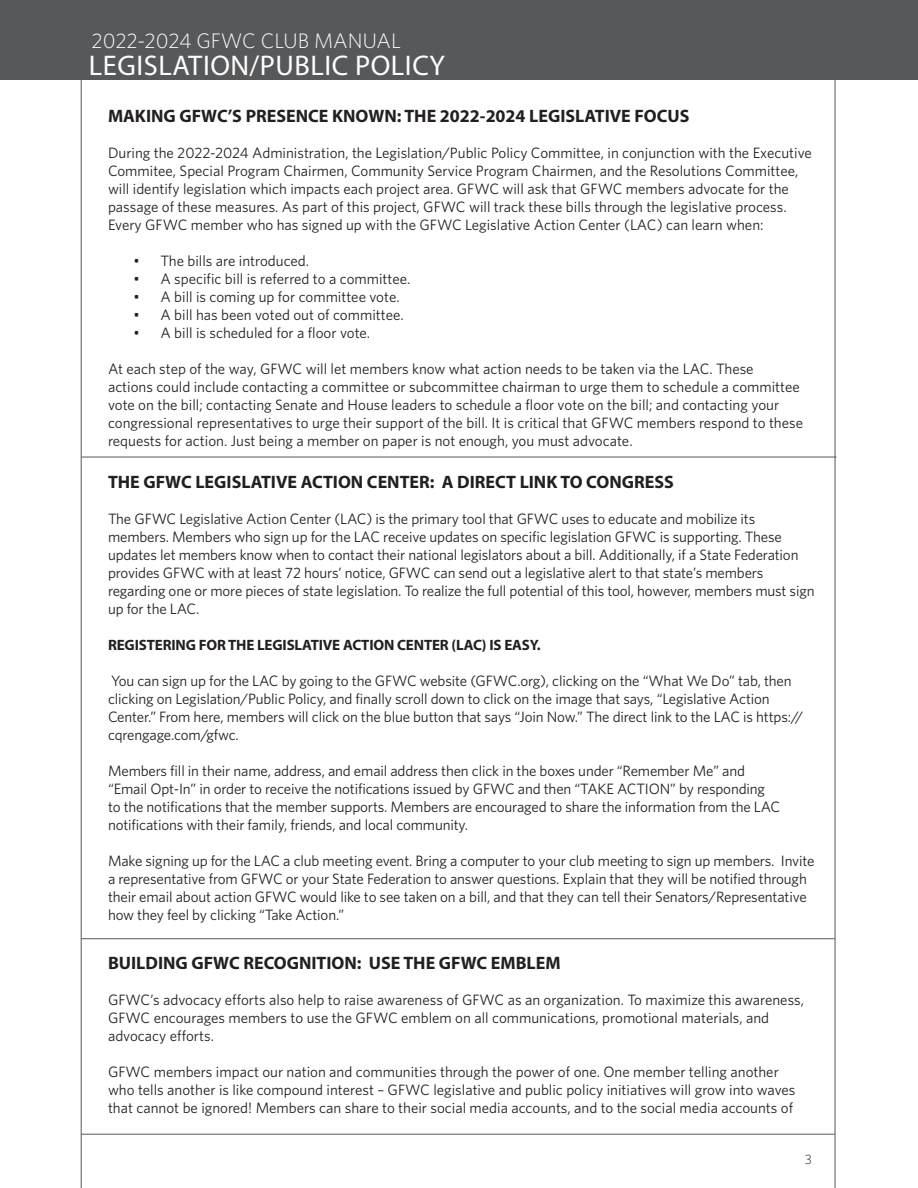
<style>
.page{position:relative;width:918px;height:1188px;background:#fff}
.page>*{position:absolute;margin:0;border:0;box-sizing:border-box;transform-origin:0 0}
.t1{font:28.5px "Myriad Pro";letter-spacing:.02em;color:#fff}
.t2{font:300 21px "Whitney HTF";color:#fff}
.t3{font:700 18px "Myriad Pro";color:#231f20}
.t4{font:15px/18px "Whitney HTF";letter-spacing:-.01em;color:#231f20}
.t5{font:700 15px "Myriad Pro";letter-spacing:-.01em;color:#231f20}
.t6{font:300 13.5px "Whitney HTF";color:#231f20}
</style>
<div class="page">
<hr style="left:81px;top:1134px;width:754px;height:1px;background:#57585a">
<hr style="left:81px;top:0;width:1px;height:1188px;background:#57585a">
<hr style="left:835px;top:0;width:1px;height:1188px;background:#57585a">
<div style="left:0;top:0;width:918px;height:80px;background:#57585a"></div>
<hr style="left:82px;top:457px;width:754px;height:1px;background:#57585a">
<hr style="left:81px;top:938px;width:754px;height:1px;background:#57585a">
<p class="t2" style="left:92px;top:29px;width:311px">2022-2024 GFWC CLUB MANUAL</p>
<h1 class="t1" style="left:89px;top:48px;width:358px">LEGISLATION/PUBLIC POLICY</h1>
<p class="t3" style="left:108px;top:104px;width:583px">MAKING GFWC’S PRESENCE KNOWN: THE 2022-2024 LEGISLATIVE FOCUS</p>
<p class="t4" style="left:108px;top:143px;width:705px">During the 2022-2024 Administration, the Legislation/Public Policy Committee, in conjunction with the Executive Commitee, Special Program Chairmen, Community Service Program Chairmen, and the Resolutions Committee, will identify legislation which impacts each project area. GFWC will ask that GFWC members advocate for the passage of these measures. As part of this project, GFWC will track these bills through the legislative process.<br>Every GFWC member who has signed up with the GFWC Legislative Action Center (LAC) can learn when:</p>
<p class="t4" style="left:133px;top:251px;width:177px">• The bills are introduced.</p>
<p class="t4" style="left:133px;top:269px;width:278px">• A specific bill is referred to a committee.</p>
<p class="t4" style="left:133px;top:287px;width:268px">• A bill is coming up for committee vote.</p>
<p class="t4" style="left:133px;top:305px;width:272px">• A bill has been voted out of committee.</p>
<p class="t4" style="left:133px;top:323px;width:238px">• A bill is scheduled for a floor vote.</p>
<p class="t4" style="left:108px;top:359px;width:697px">At each step of the way, GFWC will let members know what action needs to be taken via the LAC. These<br>actions could include contacting a committee or subcommittee chairman to urge them to schedule a committee vote on the bill; contacting Senate and House leaders to schedule a floor vote on the bill; and contacting your congressional representatives to urge their support of the bill. It is critical that GFWC members respond to these requests for action. Just being a member on paper is not enough, you must advocate.</p>
<p class="t3" style="left:108px;top:470px;width:567px">THE GFWC LEGISLATIVE ACTION CENTER: A DIRECT LINK TO CONGRESS</p>
<p class="t4" style="left:108px;top:509px;width:708px">The GFWC Legislative Action Center (LAC) is the primary tool that GFWC uses to educate and mobilize its members. Members who sign up for the LAC receive updates on specific legislation GFWC is supporting. These updates let members know when to contact their national legislators about a bill. Additionally, if a State Federation provides GFWC with at least 72 hours’ notice, GFWC can send out a legislative alert to that state’s members regarding one or more pieces of state legislation. To realize the full potential of this tool, however, members must sign up for the LAC.</p>
<p class="t5" style="left:108px;top:635px;width:434px">REGISTERING FOR THE LEGISLATIVE ACTION CENTER (LAC) IS EASY.</p>
<p class="t4" style="left:108px;top:671px;width:697px">You can sign up for the LAC by going to the GFWC website (GFWC.org), clicking on the “What We Do” tab, then clicking on Legislation/Public Policy, and finally scroll down to click on the image that says, “Legislative Action Center.” From here, members will click on the blue button that says “Join Now.” The direct link to the LAC is https:// cqrengage.com/gfwc.</p>
<p class="t4" style="left:108px;top:761px;width:674px">Members fill in their name, address, and email address then click in the boxes under “Remember Me” and “Email Opt-In” in order to receive the notifications issued by GFWC and then “TAKE ACTION” by responding to the notifications that the member supports. Members are encouraged to share the information from the LAC notifications with their family, friends, and local community.</p>
<p class="t4" style="left:108px;top:851px;width:708px">Make signing up for the LAC a club meeting event. Bring a computer to your club meeting to sign up members. Invite a representative from GFWC or your State Federation to answer questions. Explain that they will be notified through their email about action GFWC would like to see taken on a bill, and that they can tell their Senators/Representative how they feel by clicking “Take Action.”</p>
<p class="t3" style="left:108px;top:951px;width:454px">BUILDING GFWC RECOGNITION: USE THE GFWC EMBLEM</p>
<p class="t4" style="left:108px;top:991px;width:698px">GFWC’s advocacy efforts also help to raise awareness of GFWC as an organization. To maximize this awareness,<br>GFWC encourages members to use the GFWC emblem on all communications, promotional materials, and advocacy efforts.</p>
<p class="t4" style="left:108px;top:1063px;width:689px">GFWC members impact our nation and communities through the power of one. One member telling another who tells another is like compound interest – GFWC legislative and public policy initiatives will grow into waves that cannot be ignored! Members can share to their social media accounts, and to the social media accounts of</p>
<p class="t6" style="left:805px;top:1152px;width:9px">3</p>
</div>
